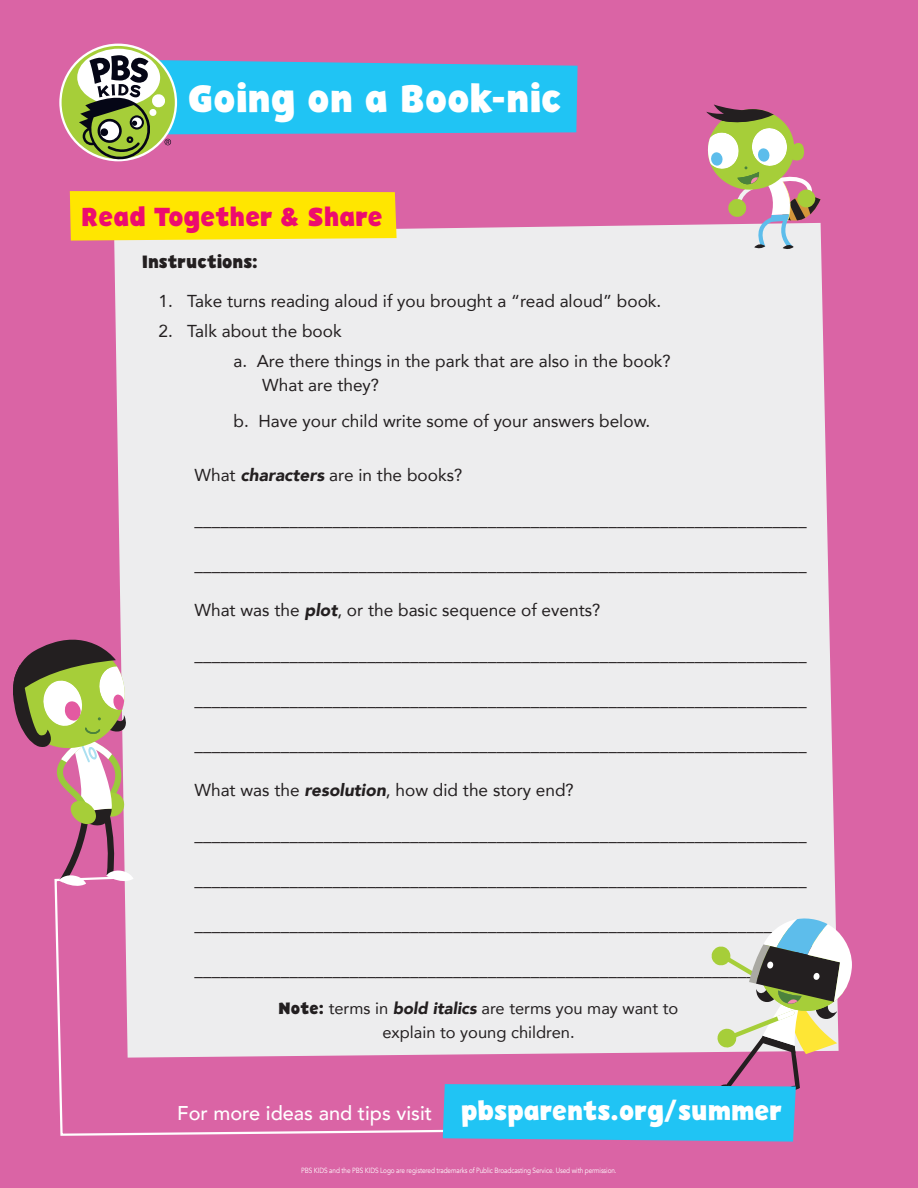
<style>
.page{position:relative;width:918px;height:1188px;background:#da64a5}
.page>*{position:absolute;margin:0;border:0;box-sizing:border-box;transform-origin:0 0}
.t1{font:700 38.7px "PBSKIDS Headline";color:#fff}
.t2{font:700 26.4px "PBSKIDS Headline";color:#ed0c6e}
.t3{font:500 19.95px "Avenir";color:#fff}
.t4{font:700 18px "PBSKIDS Headline";color:#231f20}
.t5{font:17.25px/30px "Avenir";color:#231f20}
.t6{font:16.5px/24px "Avenir";color:#231f20;text-align:center}
.t7{font:7.5px "Avenir";letter-spacing:-.02em;color:#fff;scale:.86 1}
.s1{font-weight:900;font-style:italic}
.s2{font-family:"PBSKIDS Headline";font-weight:700}
.s3{font-family:"PBSKIDS Headline";font-weight:700;font-size:26.55px}
</style>
<div class="page">
<svg style="left:54px;top:886px;width:389px;height:251px"></svg>
<div style="left:114px;top:224px;width:722px;height:834px;background:#ededee"></div>
<svg style="left:70px;top:191px;width:327px;height:50px;background:#fde30a"></svg>
<svg style="left:59px;top:44px;width:118px;height:117px"></svg>
<div style="left:62px;top:46px;width:113px;height:113px;background:#a6ce39;border-radius:50%"></div>
<svg style="left:77px;top:49px;width:501px;height:112px"></svg>
<svg style="left:443px;top:918px;width:409px;height:224px"></svg>
<svg style="left:706px;top:105px;width:115px;height:148px"></svg>
<svg style="left:13px;top:638px;width:121px;height:248px"></svg>
<h1 class="t1" style="left:188px;top:74px;width:375px">Going on a Book-nic</h1>
<h2 class="t2" style="left:81px;top:200px;width:303px">Read Together &amp; Share</h2>
<p class="t4" style="left:142px;top:251px;width:117px">Instructions:</p>
<p class="t5" style="left:159px;top:286px;width:504px">1. Take turns reading aloud if you brought a “read aloud” book.</p>
<p class="t5" style="left:234px;top:316px;width:439px;text-indent:-75px">2. Talk about the book<br>a. Are there things in the park that are also in the book?</p>
<p class="t5" style="left:234px;top:367px;width:418px;line-height:36px;text-indent:29px">What are they?<br>b. Have your child write some of your answers below.</p>
<p class="t5" style="left:195px;top:460px;width:269px">What <span class="s1">characters</span> are in the books?</p>
<p class="t5" style="left:195px;top:505px;width:614px">_______________________________________________________________________</p>
<p class="t5" style="left:195px;top:550px;width:614px">_______________________________________________________________________</p>
<p class="t5" style="left:195px;top:595px;width:407px">What was the <span class="s1">plot</span>, or the basic sequence of events?</p>
<p class="t5" style="left:195px;top:640px;width:614px">_______________________________________________________________________</p>
<p class="t5" style="left:195px;top:685px;width:614px">_______________________________________________________________________</p>
<p class="t5" style="left:195px;top:730px;width:614px">_______________________________________________________________________</p>
<p class="t5" style="left:195px;top:775px;width:381px">What was the <span class="s1">resolution</span>, how did the story end?</p>
<p class="t5" style="left:195px;top:820px;width:614px">_______________________________________________________________________</p>
<p class="t5" style="left:195px;top:865px;width:614px">_______________________________________________________________________</p>
<p class="t5" style="left:195px;top:910px;width:614px">_______________________________________________________________________</p>
<p class="t5" style="left:195px;top:955px;width:614px">_______________________________________________________________________</p>
<p class="t6" style="left:279px;top:996px;width:401px"><span class="s2">Note:</span> terms in <span class="s1">bold italics</span> are terms you may want to explain to young children.</p>
<p class="t3" style="left:177px;top:1095px;width:607px">For more ideas and tips visit <span class="s3">pbsparents.org/summer</span></p>
<p class="t7" style="left:301px;top:1166px;width:368px">PBS KIDS and the PBS KIDS Logo are registered trademarks of Public Broadcasting Service. Used with permission.</p>
</div>
